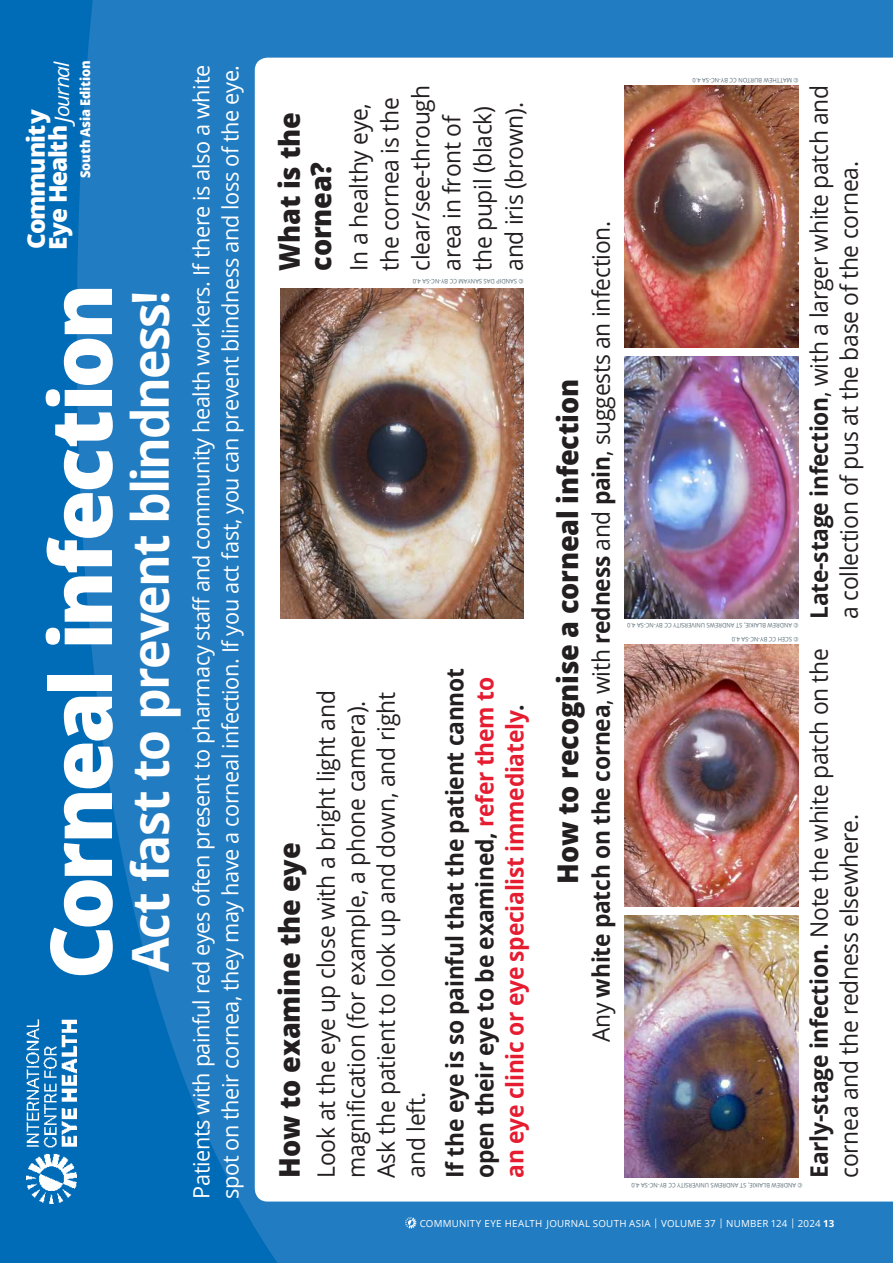
<style>
.page{position:relative;width:893px;height:1263px;background:#227cc1}
.page>*{position:absolute;margin:0;border:0;box-sizing:border-box;transform-origin:0 0}
.t1{font:800 85.5px "Open Sans";letter-spacing:-.05em;color:#fff}
.t2{font:700 51px "Open Sans";letter-spacing:-.04em;color:#fff}
.t3{font:800 28.5px/31.5px "Open Sans";letter-spacing:-.005em;color:#231f20;scale:.95 1}
.t4{font:800 24.3px/21.9px "Open Sans";letter-spacing:-.04em;color:#fff}
.t5{font:24px/30px "Open Sans";letter-spacing:-.01em;color:#231f20;scale:.95 1}
.t6{font:700 24px/30px "Open Sans";letter-spacing:-.01em;color:#231f20;scale:.95 1}
.t7{font:22.35px/29.1px "Open Sans";letter-spacing:-.015em;color:#fff}
.t8{font:italic 22.35px "Open Sans";color:#fff;scale:1.04 1}
.t9{font:800 13.5px "Open Sans";letter-spacing:-.01em;color:#fff;scale:.95 1}
.t10{font:9.75px "Open Sans";letter-spacing:.025em;color:#fff}
.t11{font:6.15px "Open Sans";color:#586d75;scale:.95 1}
.s1{color:#e61c31}
.s2{font-weight:700}
</style>
<div class="page">
<div style="left:286px;top:58px;width:607px;height:1143px;background:#fff"></div>
<svg style="left:0;top:0;width:286px;height:1263px"></svg>
<img style="left:281px;top:288px;width:242px;height:331px">
<img style="left:624px;top:915px;width:174px;height:263px">
<img style="left:624px;top:644px;width:174px;height:263px">
<img style="left:624px;top:356px;width:174px;height:263px">
<img style="left:624px;top:85px;width:174px;height:263px">
<img style="left:26px;top:1020px;width:50px;height:183px">
<svg style="left:405px;top:1217px;width:11px;height:11px"></svg>
<p class="t4" style="left:24px;top:250px;width:191px;rotate:-90deg">Community<br>Eye Health <sub>ournal</sub></p>
<p class="t9" style="left:75px;top:178px;width:125px;rotate:-90deg">South Asia Edition</p>
<p class="t8" style="left:48px;top:123px;width:11px;rotate:-90deg">J</p>
<h1 class="t1" style="left:16px;top:979px;width:697px;rotate:-90deg">Corneal infection</h1>
<h2 class="t2" style="left:114px;top:972px;width:683px;rotate:-90deg">Act fast to prevent blindness!</h2>
<p class="t7" style="left:186px;top:1199px;width:1135px;rotate:-90deg">Patients with painful red eyes often present to pharmacy staff and community health workers. If there is also a white spot on their cornea, they may have a corneal infection. If you act fast, you can prevent blindness and loss of the eye.</p>
<p class="t3" style="left:272px;top:271px;width:168px;rotate:-90deg">What is the cornea?</p>
<p class="t5" style="left:343px;top:271px;width:197px;line-height:31px;rotate:-90deg">In a healthy eye, the cornea is the clear/see-through area in front of the pupil (black) and iris (brown).</p>
<p class="t11" style="left:523px;top:286px;width:118px;rotate:-180deg">© SANDIP DAS SANYAM CC BY-NC-SA 4.0</p>
<p class="t3" style="left:272px;top:1178px;width:354px;rotate:-90deg">How to examine the eye</p>
<p class="t5" style="left:311px;top:1178px;width:515px;rotate:-90deg">Look at the eye up close with a bright light and magnification (for example, a phone camera).<br>Ask the patient to look up and down, and right and left.</p>
<p class="t6" style="left:439px;top:1178px;width:538px;rotate:-90deg">If the eye is so painful that the patient cannot open their eye to be examined, <span class="s1">refer them to an eye clinic or eye specialist immediately</span>.</p>
<p class="t5" style="left:585px;top:1042px;width:866px;rotate:-90deg">Any <span class="s2">white patch on the cornea</span>, with <span class="s2">redness</span> and <span class="s2">pain</span>, suggests an infection.</p>
<p class="t3" style="left:551px;top:884px;width:533px;rotate:-90deg">How to recognise a corneal infection</p>
<p class="t11" style="left:798px;top:84px;width:113px;rotate:-180deg">© MATTHEW BURTON CC BY-NC-SA 4.0</p>
<p class="t11" style="left:798px;top:629px;width:182px;rotate:-180deg">© ANDREW BLAIKIE, ST ANDREWS UNIVERSITY CC BY-NC-SA 4.0</p>
<p class="t11" style="left:798px;top:643px;width:72px;rotate:-180deg">© SCEH CC BY-NC-SA 4.0</p>
<p class="t5" style="left:803px;top:619px;width:563px;rotate:-90deg"><span class="s2">Late-stage infection</span>, with a larger white patch and a collection of pus at the base of the cornea.</p>
<p class="t5" style="left:803px;top:1178px;width:559px;rotate:-90deg"><span class="s2">Early-stage infection.</span> Note the white patch on the cornea and the redness elsewhere.</p>
<p class="t11" style="left:803px;top:1190px;width:182px;rotate:-180deg">© ANDREW BLAIKIE, ST ANDREWS UNIVERSITY CC BY-NC-SA 4.0</p>
<p class="t10" style="left:420px;top:1216px;width:416px">COMMUNITY EYE HEALTH JOURNAL SOUTH ASIA | VOLUME 37 | NUMBER 124 | 2024 <span class="s2">13</span></p>
</div>
